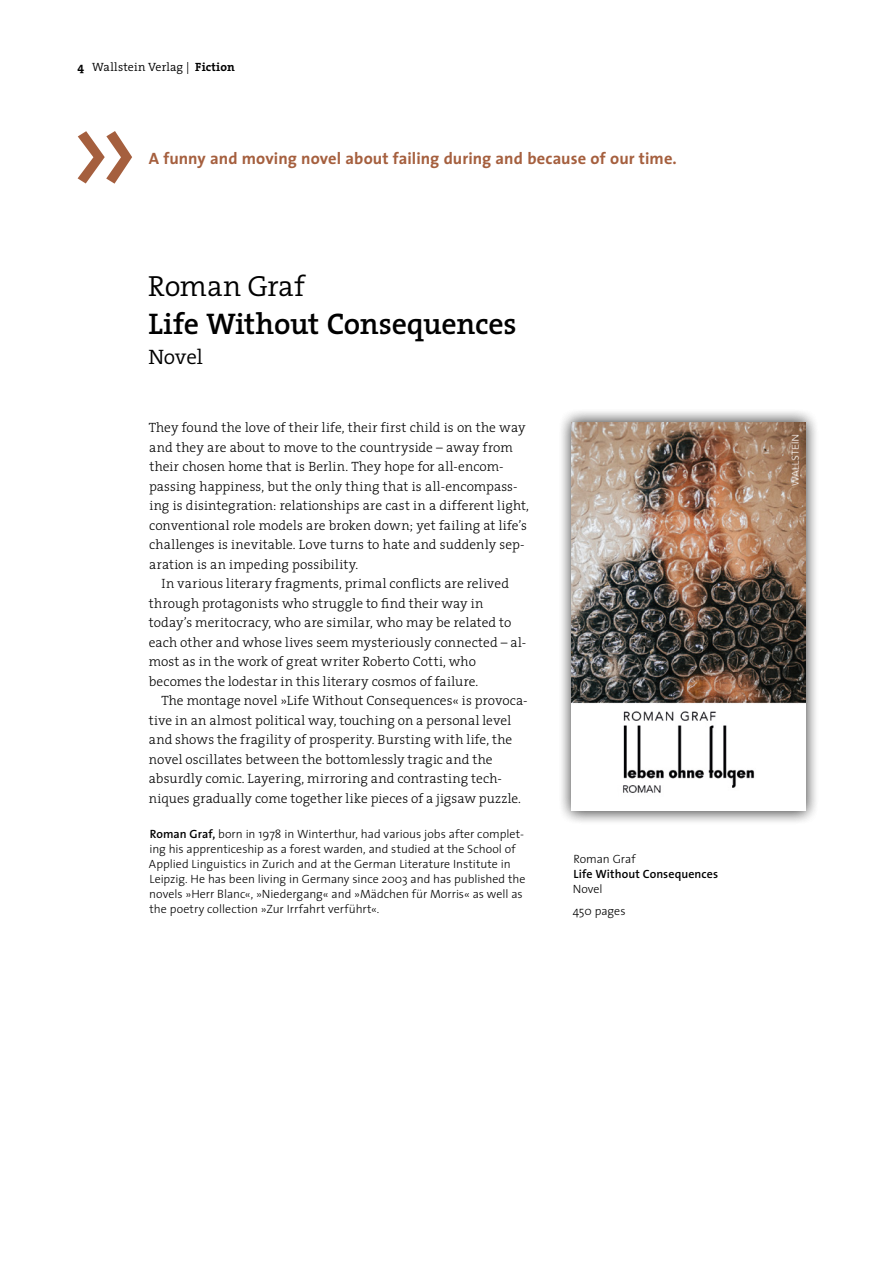
<style>
.page{position:relative;width:893px;height:1263px;background:#fff}
.page>*{position:absolute;margin:0;border:0;box-sizing:border-box;transform-origin:0 0}
.t1{font:600 30px "The Serif";letter-spacing:-.01em;color:#000}
.t2{font:300 29.25px "The Serif";letter-spacing:-.01em;color:#000}
.t3{font:300 21px "The Serif";letter-spacing:-.01em;color:#000}
.t4{font:700 16.5px "The Sans";letter-spacing:.005em;color:#a55f3e}
.t5{font:300 13.5px/19.5px "The Serif";letter-spacing:.005em;color:#000}
.t6{font:300 12px/15px "The Sans";color:#000}
.t7{font:300 12px "The Serif";letter-spacing:.01em;color:#000}
.t8{font:600 12px "The Sans";letter-spacing:.01em;color:#000}
.s1{font-weight:700}
.s2{font-weight:600}
</style>
<div class="page">
<svg style="left:78px;top:131px;width:54px;height:53px"></svg>
<div style="left:558px;top:408px;width:261px;height:417px;background:#000;opacity:.5"></div>
<img style="left:572px;top:422px;width:233px;height:389px">
<p class="t7" style="left:78px;top:57px;width:159px"><span class="s1">4</span> Wallstein Verlag | <span class="s1">Fiction</span></p>
<p class="t4" style="left:149px;top:145px;width:530px">A funny and moving novel about failing during and because of our time.</p>
<h2 class="t2" style="left:148px;top:261px;width:158px">Roman Graf</h2>
<h1 class="t1" style="left:148px;top:299px;width:370px">Life Without Consequences</h1>
<h3 class="t3" style="left:148px;top:339px;width:56px">Novel</h3>
<p class="t5" style="left:149px;top:418px;width:382px">They found the love of their life, their first child is on the way and they are about to move to the countryside – away from their chosen home that is Berlin. They hope for all-encom&shy;passing happiness, but the only thing that is all-encompass&shy;ing is disintegration: relationships are cast in a different light, conventional role models are broken down; yet failing at life’s challenges is inevitable. Love turns to hate and suddenly sep&shy;aration is an impeding possibility.</p>
<p class="t5" style="left:149px;top:574px;width:379px;text-indent:13px">In various literary fragments, primal conflicts are relived through protagonists who struggle to find their way in today’s meritocracy, who are similar, who may be related to each other and whose lives seem mysteriously connected – al&shy;most as in the work of great writer Roberto Cotti, who becomes the lodestar in this literary cosmos of failure.</p>
<p class="t5" style="left:149px;top:691px;width:380px;text-indent:13px">The montage novel »Life Without Consequences« is provoca&shy;tive in an almost political way, touching on a personal level and shows the fragility of prosperity. Bursting with life, the novel oscillates between the bottomlessly tragic and the absurdly comic. Layering, mirroring and contrasting tech&shy;niques gradually come together like pieces of a jigsaw puzzle.</p>
<p class="t6" style="left:149px;top:825px;width:378px"><span class="s2">Roman Graf,</span> born in 1978 in Winterthur, had various jobs after complet&shy;ing his apprenticeship as a forest warden, and studied at the School of Applied Linguistics in Zurich and at the German Literature Institute in Leipzig. He has been living in Germany since 2003 and has published the novels »Herr Blanc«, »Niedergang« and »Mädchen für Morris« as well as the poetry collection »Zur Irrfahrt verführt«.</p>
<p class="t6" style="left:573px;top:851px;width:64px">Roman Graf</p>
<p class="t8" style="left:574px;top:864px;width:146px">Life Without Consequences</p>
<p class="t6" style="left:573px;top:877px;width:54px;line-height:22.5px">Novel<br>450 pages</p>
</div>
